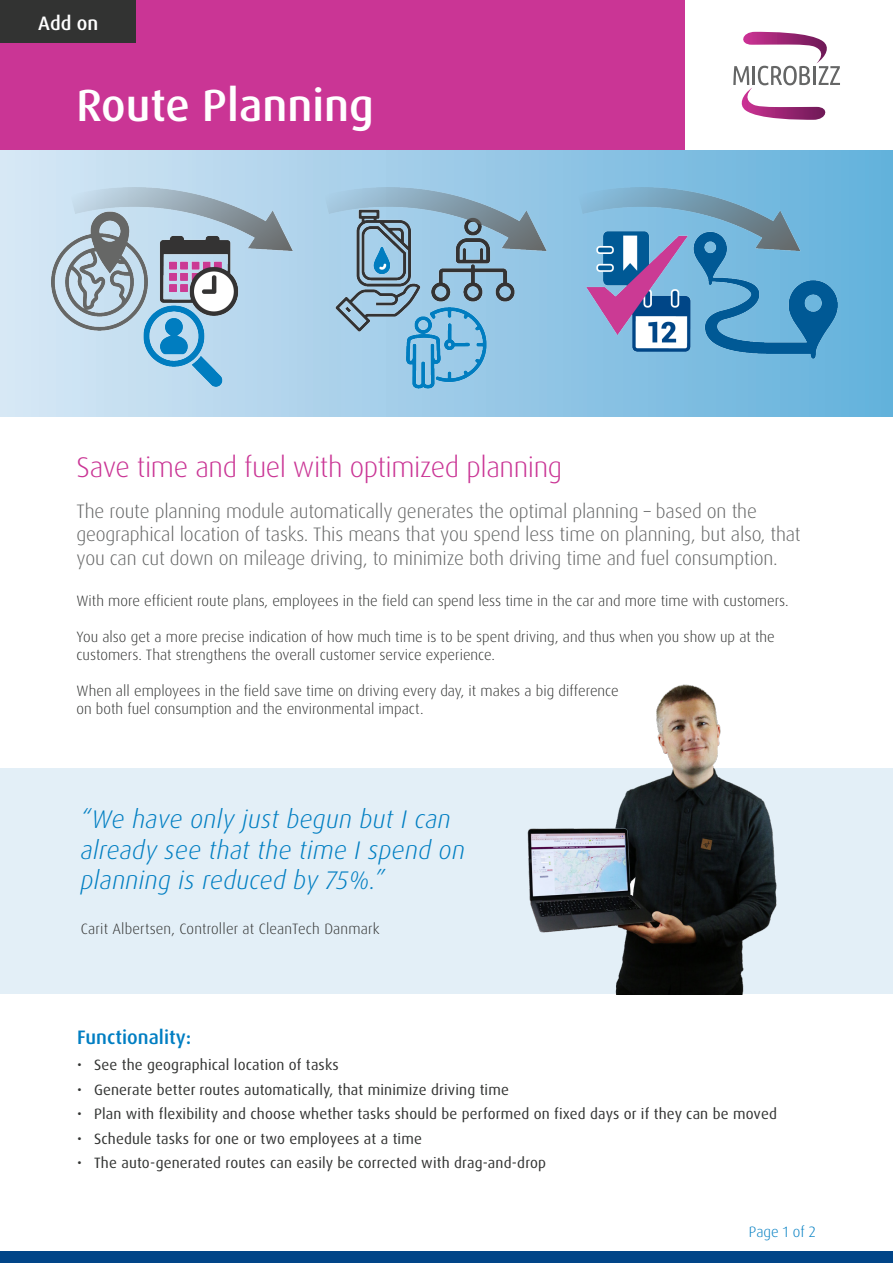
<style>
.page{position:relative;width:893px;height:1263px;background:#fff}
.page>*{position:absolute;margin:0;border:0;box-sizing:border-box;transform-origin:0 0}
.t1{font:500 45px "Dax Pro";color:#fff}
.t2{font:300 28.5px "Dax Pro";letter-spacing:-.015em;color:#ca3595}
.t3{font:italic 300 25.5px/30.6px "Dax Pro";letter-spacing:.01em;color:#007ec2}
.t4{font:300 19.5px/23.4px "Dax Pro";letter-spacing:-.01em;color:#656666}
.t5{font:500 19.5px "Dax Pro";color:#007ec2}
.t6{font:500 19.5px "Dax Pro";color:#fff}
.t7{font:300 15px/18px "Dax Pro";color:#323332}
.t8{font:15px "Dax Pro";letter-spacing:.01em;color:#323332}
.t9{font:300 15px "Dax Pro";color:#007ec2}
</style>
<div class="page">
<div style="left:0;top:768px;width:893px;height:226px;background:#e3eff7"></div>
<div style="left:0;top:0;width:685px;height:152px;background:#ca3595"></div>
<div style="left:0;top:1251px;width:893px;height:12px;background:#014588"></div>
<div style="left:0;top:151px;width:893px;height:266px;background:linear-gradient(to right,#d7e7f5,#63b1db)"></div>
<img style="left:51px;top:187px;width:787px;height:201px">
<div style="left:0;top:0;width:135px;height:42px;background:#323332"></div>
<img style="left:527px;top:684px;width:250px;height:310px">
<svg style="left:733px;top:32px;width:107px;height:88px"></svg>
<h3 class="t6" style="left:38px;top:10px;width:62px">Add on</h3>
<h1 class="t1" style="left:77px;top:76px;width:299px">Route Planning</h1>
<h2 class="t2" style="left:77px;top:448px;width:487px">Save time and fuel with optimized planning</h2>
<p class="t4" style="left:77px;top:500px;width:726px">The route planning module automatically generates the optimal planning – based on the geographical location of tasks. This means that you spend less time on planning, but also, that you can cut down on mileage driving, to minimize both driving time and fuel consumption.</p>
<p class="t7" style="left:77px;top:592px;width:714px">With more efficient route plans, employees in the field can spend less time in the car and more time with customers.</p>
<p class="t7" style="left:77px;top:628px;width:700px">You also get a more precise indication of how much time is to be spent driving, and thus when you show up at the customers. That strengthens the overall customer service experience.</p>
<p class="t7" style="left:77px;top:682px;width:544px">When all employees in the field save time on driving every day, it makes a big difference on both fuel consumption and the environmental impact.</p>
<h3 class="t3" style="left:81px;top:804px;width:386px">“We have only just begun but I can already see that the time I spend on planning is reduced by 75%.”</h3>
<p class="t7" style="left:81px;top:920px;width:300px">Carit Albertsen, Controller at CleanTech Danmark</p>
<h3 class="t5" style="left:77px;top:1024px;width:116px">Functionality:</h3>
<p class="t8" style="left:77px;top:1055px;width:263px">• See the geographical location of tasks</p>
<p class="t8" style="left:77px;top:1080px;width:433px">• Generate better routes automatically, that minimize driving time</p>
<p class="t8" style="left:77px;top:1104px;width:701px">• Plan with flexibility and choose whether tasks should be performed on fixed days or if they can be moved</p>
<p class="t8" style="left:77px;top:1129px;width:346px">• Schedule tasks for one or two employees at a time</p>
<p class="t8" style="left:77px;top:1153px;width:470px">• The auto-generated routes can easily be corrected with drag-and-drop</p>
<p class="t9" style="left:749px;top:1221px;width:68px">Page 1 of 2</p>
</div>
